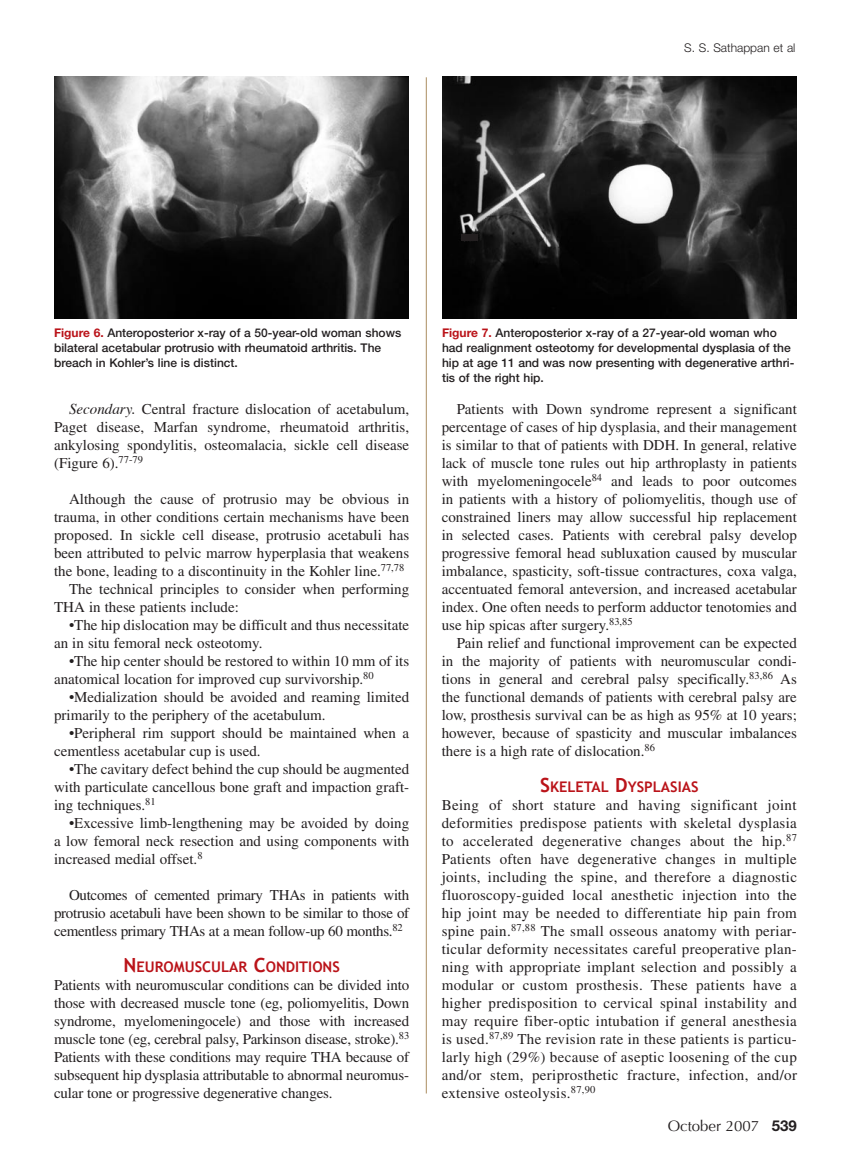
<style>
.page{position:relative;width:851px;height:1161px;background:#fff}
.page>*{position:absolute;margin:0;border:0;box-sizing:border-box;transform-origin:0 0}
.t1{font:15px/18px "Times";color:#231f20;text-align:justify}
.t2{font:15px "Optima";color:#231f20}
.t3{font:700 15px "Helvetica Neue";color:#231f20}
.t4{font:700 14.7px "Trebuchet MS";color:#ba1319}
.t5{font:500 12px/15px "Helvetica Neue";color:#231f20}
.t6{font:300 12px "Helvetica Neue";color:#231f20}
.s1{font-weight:700;color:#ba1319}
.s2{font-style:italic}
.s3{font-size:19.5px}
.s4{font-family:"Helvetica Neue";font-weight:700}
</style>
<div class="page">
<hr style="left:426px;top:77px;width:1px;height:1017px;background:#ab8d60">
<img style="left:54px;top:76px;width:355px;height:243px">
<img style="left:442px;top:76px;width:354px;height:243px">
<div style="left:460px;top:234px;width:17px;height:7px;background:#231f20"></div>
<p class="t6" style="left:684px;top:41px;width:113px">S. S. Sathappan et al</p>
<p class="t5" style="left:54px;top:325px;width:349px"><span class="s1">Figure 6.</span> Anteroposterior x-ray of a 50-year-old woman shows bilateral acetabular protrusio with rheumatoid arthritis. The breach in Kohler’s line is distinct.</p>
<p class="t5" style="left:442px;top:325px;width:354px"><span class="s1">Figure 7.</span> Anteroposterior x-ray of a 27-year-old woman who had realignment osteotomy for developmental dysplasia of the hip at age 11 and was now presenting with degenerative arthri&shy;tis of the right hip.</p>
<p class="t1" style="left:54px;top:400px;width:357px;text-indent:15px"><span class="s2">Secondary.</span> Central fracture dislocation of acetabulum, Paget disease, Marfan syndrome, rheumatoid arthritis, ankylosing spondylitis, osteomalacia, sickle cell disease (Figure 6).<sup>77-79</sup></p>
<p class="t1" style="left:69px;top:490px;width:342px">Although the cause of protrusio may be obvious in</p>
<p class="t1" style="left:54px;top:508px;width:357px">trauma, in other conditions certain mechanisms have been</p>
<p class="t1" style="left:54px;top:526px;width:357px">proposed. In sickle cell disease, protrusio acetabuli has</p>
<p class="t1" style="left:54px;top:544px;width:357px">been attributed to pelvic marrow hyperplasia that weakens</p>
<p class="t1" style="left:54px;top:562px;width:352px">the bone, leading to a discontinuity in the Kohler line.<sup>77,78</sup></p>
<p class="t1" style="left:69px;top:580px;width:342px">The technical principles to consider when performing</p>
<p class="t1" style="left:54px;top:598px;width:186px">THA in these patients include:</p>
<p class="t1" style="left:54px;top:616px;width:356px;text-indent:15px">•The hip dislocation may be difficult and thus necessitate an in situ femoral neck osteotomy.</p>
<p class="t1" style="left:54px;top:652px;width:357px;text-indent:15px">•The hip center should be restored to within 10 mm of its anatomical location for improved cup survivorship.<sup>80</sup></p>
<p class="t1" style="left:54px;top:688px;width:357px;text-indent:15px">•Medialization should be avoided and reaming limited primarily to the periphery of the acetabulum.</p>
<p class="t1" style="left:54px;top:724px;width:357px;text-indent:15px">•Peripheral rim support should be maintained when a cementless acetabular cup is used.</p>
<p class="t1" style="left:54px;top:760px;width:357px;text-indent:15px">•The cavitary defect behind the cup should be augmented with particulate cancellous bone graft and impaction graft&shy;ing techniques.<sup>81</sup></p>
<p class="t1" style="left:54px;top:814px;width:357px;text-indent:15px">•Excessive limb-lengthening may be avoided by doing a low femoral neck resection and using components with increased medial offset.<sup>8</sup></p>
<p class="t1" style="left:54px;top:886px;width:357px;text-indent:15px">Outcomes of cemented primary THAs in patients with protrusio acetabuli have been shown to be similar to those of cementless primary THAs at a mean follow-up 60 months.<sup>82</sup></p>
<p class="t4" style="left:123px;top:958px;width:218px"><span class="s3">N</span> EUROMUSCULAR <span class="s3">C</span>ONDITIONS</p>
<p class="t1" style="left:54px;top:976px;width:357px">Patients with neuromuscular conditions can be divided into those with decreased muscle tone (eg, poliomyelitis, Down syndrome, myelomeningocele) and those with increased muscle tone (eg, cerebral palsy, Parkinson disease, stroke).<sup>83<br></sup>Patients with these conditions may require THA because of subsequent hip dysplasia attributable to abnormal neuromus&shy;cular tone or progressive degenerative changes.</p>
<p class="t1" style="left:441px;top:400px;width:357px;text-indent:15px">Patients with Down syndrome represent a significant percentage of cases of hip dysplasia, and their management is similar to that of patients with DDH. In general, relative lack of muscle tone rules out hip arthroplasty in patients with myelomeningocele<sup>84</sup> and leads to poor outcomes in patients with a history of poliomyelitis, though use of constrained liners may allow successful hip replacement in selected cases. Patients with cerebral palsy develop progressive femoral head subluxation caused by muscular imbalance, spasticity, soft-tissue contractures, coxa valga, accentuated femoral anteversion, and increased acetabular index. One often needs to perform adductor tenotomies and use hip spicas after surgery.<sup>83,85</sup></p>
<p class="t1" style="left:441px;top:634px;width:357px;text-indent:15px">Pain relief and functional improvement can be expected in the majority of patients with neuromuscular condi&shy;tions in general and cerebral palsy specifically.<sup>83,86</sup> As the functional demands of patients with cerebral palsy are low, prosthesis survival can be as high as 95% at 10 years; however, because of spasticity and muscular imbalances there is a high rate of dislocation.<sup>86</sup></p>
<p class="t4" style="left:540px;top:778px;width:160px"><span class="s3">S</span>KELETAL <span class="s3">D</span>YSPLASIAS</p>
<p class="t1" style="left:441px;top:796px;width:357px">Being of short stature and having significant joint deformities predispose patients with skeletal dysplasia to accelerated degenerative changes about the hip.<sup>87<br></sup>Patients often have degenerative changes in multiple joints, including the spine, and therefore a diagnostic fluoroscopy-guided local anesthetic injection into the hip joint may be needed to differentiate hip pain from spine pain.<sup>87,88</sup> The small osseous anatomy with periar&shy;ticular deformity necessitates careful preoperative plan&shy;ning with appropriate implant selection and possibly a modular or custom prosthesis. These patients have a higher predisposition to cervical spinal instability and may require fiber-optic intubation if general anesthesia is used.<sup>87,89</sup> The revision rate in these patients is particu&shy;larly high (29%) because of aseptic loosening of the cup and/or stem, periprosthetic fracture, infection, and/or extensive osteolysis.<sup>87,90</sup></p>
<p class="t2" style="left:667px;top:1117px;width:131px">October 2007 <span class="s4">539</span></p>
<p class="t3" style="left:787px;top:1117px;width:10px">5</p>
</div>
